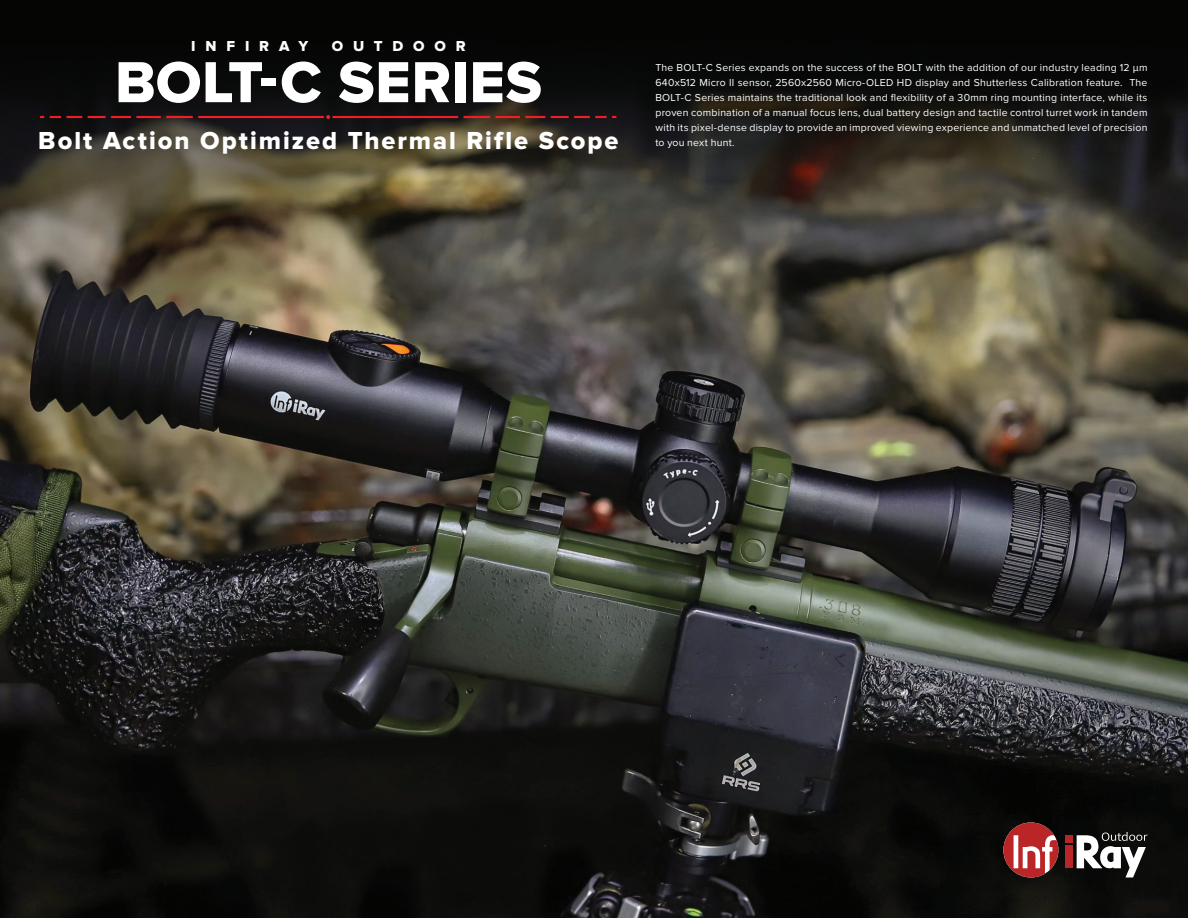
<style>
.page{position:relative;width:1188px;height:918px;background:#fff}
.page>*{position:absolute;margin:0;border:0;box-sizing:border-box;transform-origin:0 0}
.t1{font:60px "Proxima Nova Extrabld";letter-spacing:.005em;color:#fff}
.t2{font:25.5px "Proxima Nova Extrabld";letter-spacing:.08em;color:#fff}
.t3{font:15px "Proxima Nova Extrabld";letter-spacing:.66em;color:#fff}
.t4{font:10.5px/15px "Proxima Nova";letter-spacing:.02em;color:#fff;text-align:justify}
</style>
<div class="page">
<img style="left:0;top:0;width:1188px;height:918px">
<svg style="left:40px;top:115px;width:576px;height:4px;background:#7a1a1d"></svg>
<div style="left:1065px;top:845px;width:7px;height:23px;background:#ba2627"></div>
<div style="left:1065px;top:835px;width:7px;height:8px;background:#ba2627"></div>
<svg style="left:1077px;top:832px;width:70px;height:45px"></svg>
<svg style="left:1003px;top:822px;width:55px;height:55px"></svg>
<h3 class="t3" style="left:191px;top:38px;width:119px">INFIRAY</h3>
<h3 class="t3" style="left:332px;top:38px;width:136px">OUTDOOR</h3>
<h1 class="t1" style="left:115px;top:48px;width:428px">BOLT-C SERIES</h1>
<h2 class="t2" style="left:38px;top:126px;width:582px">Bolt Action Optimized Thermal Rifle Scope</h2>
<p class="t4" style="left:655px;top:60px;width:494px">The BOLT-C Series expands on the success of the BOLT with the addition of our industry leading 12 μm 640x512 Micro II sensor, 2560x2560 Micro-OLED HD display and Shutterless Calibration feature. The BOLT-C Series maintains the traditional look and flexibility of a 30mm ring mounting interface, while its proven combination of a manual focus lens, dual battery design and tactile control turret work in tandem with its pixel-dense display to provide an improved viewing experience and unmatched level of precision to you next hunt.</p>
</div>
